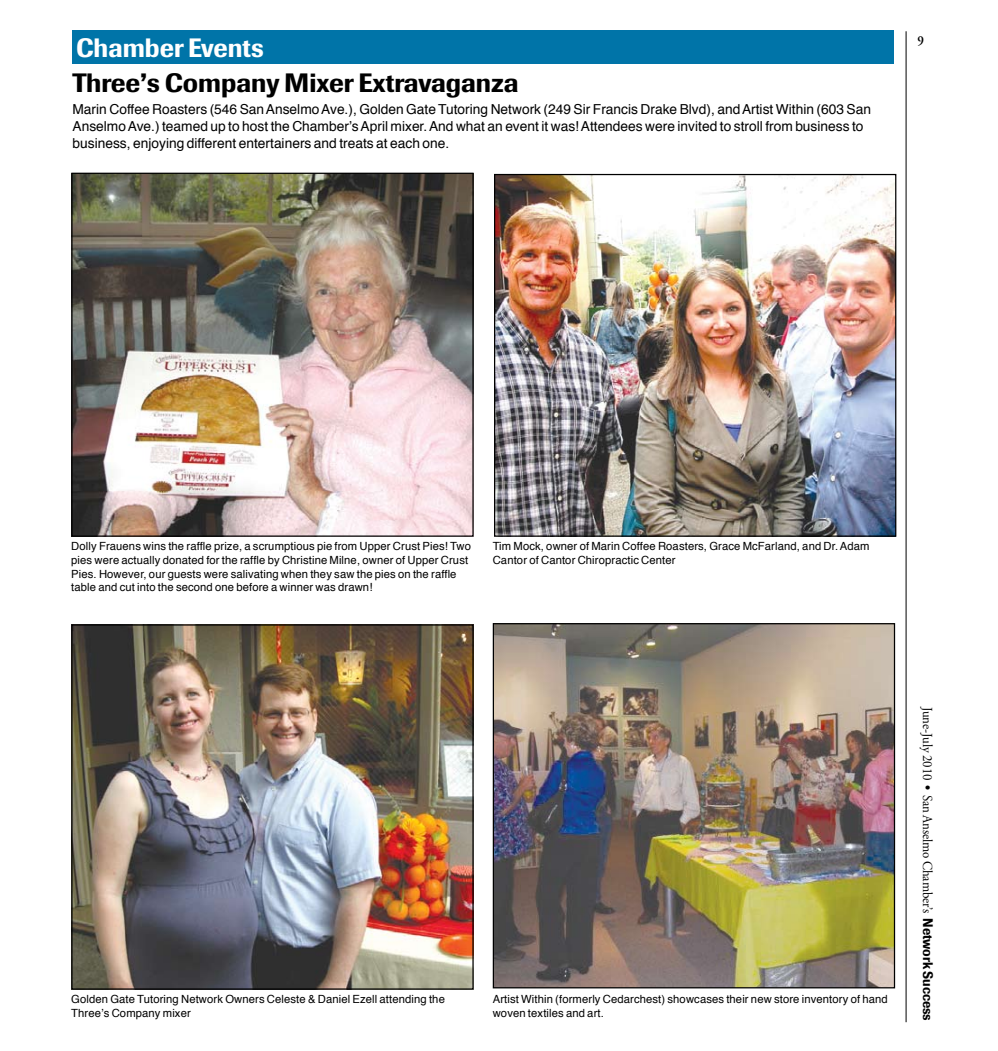
<style>
.page{position:relative;width:998px;height:1051px;background:#fff}
.page>*{position:absolute;margin:0;border:0;box-sizing:border-box;transform-origin:0 0}
.t1{font:500 26.25px "Imago";color:#000}
.t2{font:500 26.25px "Imago";color:#fff}
.t3{font:13.75px/16.9px "Helvetica";color:#000}
.t4{font:13.75px "Adobe Garamond";color:#000;scale:.94 1}
.t5{font:11.25px/13.8px "Helvetica";letter-spacing:.01em;color:#000}
.s1{font-weight:700}
.s2{font-family:"Imago";font-weight:500}
</style>
<div class="page">
<hr style="left:905px;top:31px;width:1px;height:990px;background:#000">
<div style="left:73px;top:30px;width:821px;height:34px;background:#0074a8"></div>
<img style="left:73px;top:174px;width:398px;height:360px">
<div style="left:71px;top:172px;width:402px;height:364px;border:1px solid #000"></div>
<img style="left:496px;top:176px;width:398px;height:358px">
<div style="left:494px;top:174px;width:402px;height:362px;border:1px solid #000"></div>
<img style="left:73px;top:626px;width:398px;height:361px">
<div style="left:71px;top:624px;width:402px;height:365px;border:1px solid #000"></div>
<img style="left:495px;top:624px;width:398px;height:362px">
<div style="left:493px;top:622px;width:402px;height:366px;border:1px solid #000"></div>
<h1 class="t2" style="left:76px;top:32px;width:189px">Chamber events</h1>
<h1 class="t1" style="left:73px;top:67px;width:447px">Three’s Company Mixer extravaganza</h1>
<p class="t3" style="left:73px;top:101px;width:800px">Marin Coffee Roasters (546 San Anselmo Ave.), Golden Gate Tutoring Network (249 Sir Francis Drake Blvd), and Artist Within (603 San<br>Anselmo Ave.) teamed up to host the Chamber’s April mixer. And what an event it was! Attendees were invited to stroll from business to business, enjoying different entertainers and treats at each one.</p>
<p class="t5" style="left:71px;top:539px;width:401px">Dolly Frauens wins the raffle prize, a scrumptious pie from Upper Crust Pies! Two pies were actually donated for the raffle by Christine Milne, owner of Upper Crust Pies. However, our guests were salivating when they saw the pies on the raffle table and cut into the second one before a winner was drawn!</p>
<p class="t5" style="left:493px;top:539px;width:378px">Tim Mock, owner of Marin Coffee Roasters, Grace McFarland, and Dr. Adam<br>Cantor of Cantor Chiropractic Center</p>
<p class="t5" style="left:71px;top:992px;width:375px">Golden Gate Tutoring Network Owners Celeste &amp; Daniel Ezell attending the<br>Three’s Company mixer</p>
<p class="t5" style="left:493px;top:992px;width:396px">Artist Within (formerly Cedarchest) showcases their new store inventory of hand woven textiles and art.</p>
<p class="t4" style="left:935px;top:706px;width:336px;rotate:90deg">June-July 2010 <span class="s1">•</span> San Anselmo Chamber’s <span class="s2">network success</span></p>
</div>
